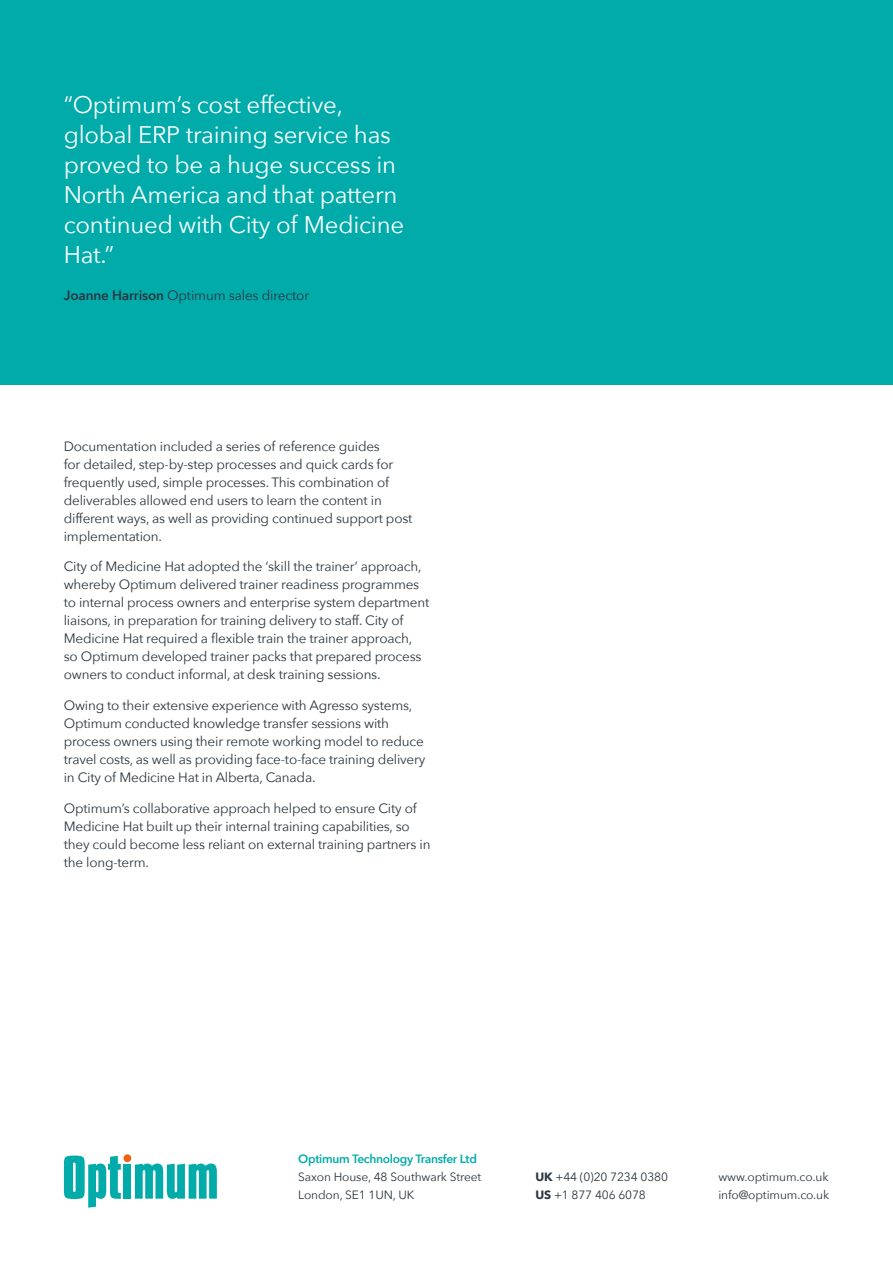
<style>
.page{position:relative;width:893px;height:1263px;background:#fff}
.page>*{position:absolute;margin:0;border:0;box-sizing:border-box;transform-origin:0 0}
.t1{font:24px/30px "Avenir Next";letter-spacing:-.01em;color:#fff}
.t2{font:13.5px/18px "Avenir Next";letter-spacing:-.015em;color:#2b363f}
.t3{font:12px/18px "Avenir Next";letter-spacing:-.01em;color:#2b363f}
.t4{font:600 12px "Avenir Next";letter-spacing:-.025em;color:#00abaa}
.s1{font-weight:600}
.s2{font-weight:700}
</style>
<div class="page">
<svg style="left:64px;top:1155px;width:57px;height:53px"></svg>
<div style="left:123px;top:1164px;width:8px;height:35px;background:#00abaa"></div>
<svg style="left:135px;top:1163px;width:82px;height:36px"></svg>
<div style="left:123px;top:1154px;width:8px;height:8px;background:#eb6215;border-radius:50%"></div>
<div style="left:0;top:0;width:893px;height:385px;background:#00abaa"></div>
<h1 class="t1" style="left:64px;top:88px;width:342px">“Optimum’s cost effective, global ERP training service has proved to be a huge success in<br>North America and that pattern continued with City of Medicine<br>Hat.”</h1>
<p class="t2" style="left:64px;top:286px;width:247px"><span class="s1">Joanne Harrison</span> Optimum sales director</p>
<p class="t2" style="left:64px;top:436px;width:350px">Documentation included a series of reference guides<br>for detailed, step-by-step processes and quick cards for frequently used, simple processes. This combination of deliverables allowed end users to learn the content in different ways, as well as providing continued support post implementation.</p>
<p class="t2" style="left:64px;top:557px;width:367px">City of Medicine Hat adopted the ‘skill the trainer’ approach, whereby Optimum delivered trainer readiness programmes to internal process owners and enterprise system department liaisons, in preparation for training delivery to staff. City of Medicine Hat required a flexible train the trainer approach, so Optimum developed trainer packs that prepared process owners to conduct informal, at desk training sessions.</p>
<p class="t2" style="left:64px;top:696px;width:363px">Owing to their extensive experience with Agresso systems, Optimum conducted knowledge transfer sessions with process owners using their remote working model to reduce travel costs, as well as providing face-to-face training delivery in City of Medicine Hat in Alberta, Canada.</p>
<p class="t2" style="left:64px;top:799px;width:368px">Optimum’s collaborative approach helped to ensure City of Medicine Hat built up their internal training capabilities, so they could become less reliant on external training partners in the long-term.</p>
<p class="t4" style="left:298px;top:1149px;width:180px">Optimum Technology Transfer Ltd</p>
<p class="t3" style="left:298px;top:1167px;width:185px">Saxon House, 48 Southwark Street<br>London, SE1 1UN, UK</p>
<p class="t3" style="left:535px;top:1167px;width:134px"><span class="s2">UK</span> +44 (0)20 7234 0380<br><span class="s2">US</span> +1 877 406 6078</p>
<p class="t3" style="left:718px;top:1167px;width:112px">www.optimum.co.uk info@optimum.co.uk</p>
</div>
